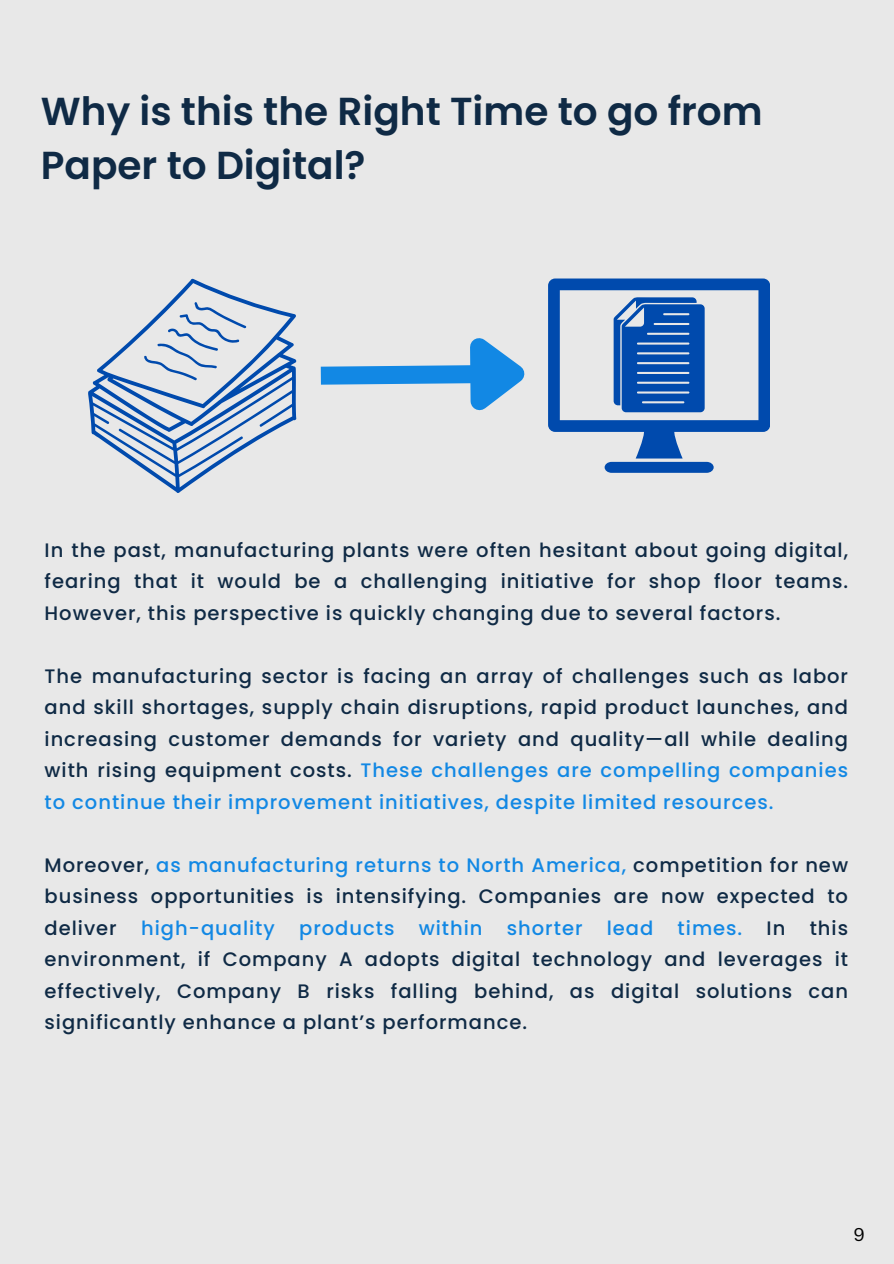
<style>
.page{position:relative;width:894px;height:1264px;background:#fff}
.page>*{position:absolute;margin:0;border:0;box-sizing:border-box;transform-origin:0 0}
.t1{font:600 39px/54px "Poppins";color:#0f2a45}
.t2{font:500 19.5px/31.5px "Poppins";letter-spacing:.05em;color:#0f2a45;text-align:justify}
.t3{font:18px "Canva Sans";color:#000}
.s1{color:#1288e4}
</style>
<div class="page">
<div style="left:0;top:0;width:893px;height:1263px;background:#e8e8e8"></div>
<svg style="left:88px;top:278px;width:681px;height:215px"></svg>
<p class="t1" style="left:41px;top:84px;width:723px">Why is this the Right Time to go from<br>Paper to Digital?</p>
<h1 class="t2" style="left:45px;top:534px;width:804px">In the past, manufacturing plants were often hesitant about going digital, fearing that it would be a challenging initiative for shop floor teams.<br>However, this perspective is quickly changing due to several factors.</h1>
<p class="t2" style="left:45px;top:660px;width:804px">The manufacturing sector is facing an array of challenges such as labor and skill shortages, supply chain disruptions, rapid product launches, and increasing customer demands for variety and quality—all while dealing with rising equipment costs. <span class="s1">These challenges are compelling companies to continue their improvement initiatives, despite limited resources.</span></p>
<p class="t2" style="left:45px;top:849px;width:804px">Moreover, <span class="s1">as manufacturing returns to North America,</span> competition for new business opportunities is intensifying. Companies are now expected to deliver <span class="s1">high-quality products within shorter lead times.</span> In this environment, if Company A adopts digital technology and leverages it effectively, Company B risks falling behind, as digital solutions can significantly enhance a plant’s performance.</p>
<p class="t3" style="left:853px;top:1221px;width:13px">9</p>
</div>
